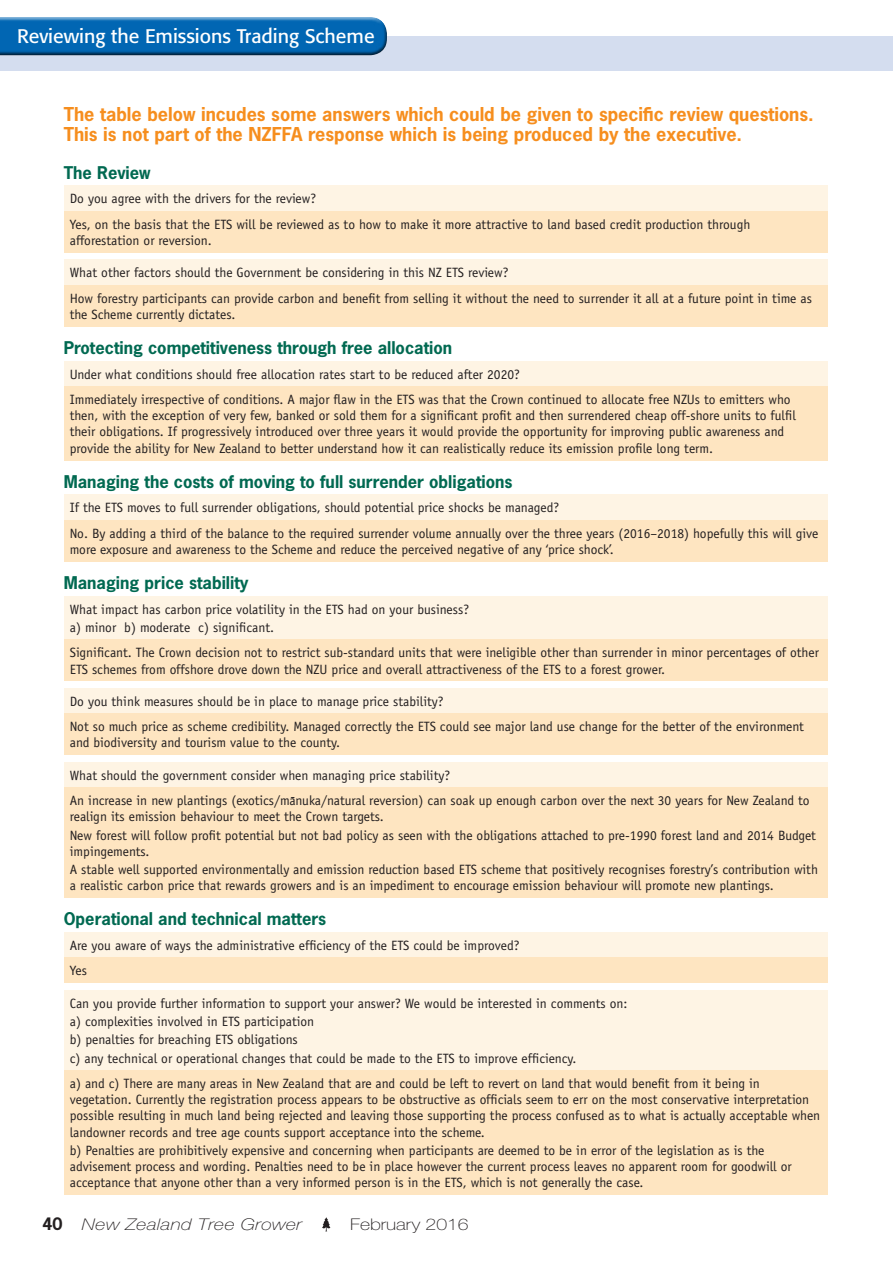
<style>
.page{position:relative;width:893px;height:1263px;background:#fff}
.page>*{position:absolute;margin:0;border:0;box-sizing:border-box;transform-origin:0 0}
.t1{font:19.5px "Formata";color:#fff}
.Subhead{font:700 18px/20.2px "News Gothic";color:#f68e1e}
.Subhead_1{font:700 16.5px "News Gothic";color:#006951}
.t2{font:italic 100 16.2px "Helvetica Neue";letter-spacing:.02em;color:#231f20;scale:1.2 1}
.t3{font:100 16.2px "Helvetica Neue";color:#231f20;scale:1.2 1}
.Table_body{font:13.5px/16.2px "Officina Sans";color:#231f20}
.s1{font-family:"News Gothic";font-weight:700;font-style:normal}
</style>
<div class="page">
<div style="left:64px;top:186px;width:764px;height:25px;background:#fef4e4"></div>
<div style="left:64px;top:211px;width:764px;height:42px;background:#fee5c1"></div>
<div style="left:64px;top:259px;width:764px;height:26px;background:#fef4e4"></div>
<div style="left:64px;top:285px;width:764px;height:42px;background:#fee5c1"></div>
<div style="left:64px;top:361px;width:764px;height:25px;background:#fef4e4"></div>
<div style="left:64px;top:386px;width:764px;height:74px;background:#fee5c1"></div>
<div style="left:64px;top:494px;width:764px;height:26px;background:#fef4e4"></div>
<div style="left:64px;top:520px;width:764px;height:41px;background:#fee5c1"></div>
<div style="left:64px;top:596px;width:764px;height:43px;background:#fef4e4"></div>
<div style="left:64px;top:639px;width:764px;height:42px;background:#fee5c1"></div>
<div style="left:64px;top:688px;width:764px;height:25px;background:#fef4e4"></div>
<div style="left:64px;top:713px;width:764px;height:42px;background:#fee5c1"></div>
<div style="left:64px;top:762px;width:764px;height:25px;background:#fef4e4"></div>
<div style="left:64px;top:787px;width:764px;height:111px;background:#fee5c1"></div>
<div style="left:64px;top:932px;width:764px;height:25px;background:#fef4e4"></div>
<div style="left:64px;top:957px;width:764px;height:26px;background:#fee5c1"></div>
<div style="left:64px;top:990px;width:764px;height:80px;background:#fef4e4"></div>
<div style="left:64px;top:1070px;width:764px;height:125px;background:#fee5c1"></div>
<div style="left:0;top:36px;width:893px;height:34px;background:#d4ddef"></div>
<div style="left:0;top:15px;width:388px;height:35px;background:#fff;opacity:.75"></div>
<div style="left:0;top:21px;width:392px;height:37px;background:#231f20;opacity:.75"></div>
<svg style="left:322px;top:1217px;width:8px;height:14px"></svg>
<h1 class="t1" style="left:17px;top:24px;width:359px">Reviewing the Emissions Trading Scheme</h1>
<p class="Subhead" style="left:64px;top:104px;width:752px">The table below incudes some answers which could be given to specific review questions.<br>This is not part of the NZFFA response which is being produced by the executive.</p>
<p class="Subhead_1" style="left:64px;top:162px;width:88px">The Review</p>
<p class="Table_body" style="left:70px;top:191px;width:248px">Do you agree with the drivers for the review?</p>
<p class="Table_body" style="left:70px;top:216px;width:682px">Yes, on the basis that the ETS will be reviewed as to how to make it more attractive to land based credit production through afforestation or reversion.</p>
<p class="Table_body" style="left:70px;top:265px;width:440px">What other factors should the Government be considering in this NZ ETS review?</p>
<p class="Table_body" style="left:70px;top:290px;width:744px">How forestry participants can provide carbon and benefit from selling it without the need to surrender it all at a future point in time as the Scheme currently dictates.</p>
<p class="Subhead_1" style="left:64px;top:337px;width:390px">Protecting competitiveness through free allocation</p>
<p class="Table_body" style="left:70px;top:366px;width:452px">Under what conditions should free allocation rates start to be reduced after 2020?</p>
<p class="Table_body" style="left:70px;top:391px;width:727px">Immediately irrespective of conditions. A major flaw in the ETS was that the Crown continued to allocate free NZUs to emitters who then, with the exception of very few, banked or sold them for a significant profit and then surrendered cheap off-shore units to fulfil their obligations. If progressively introduced over three years it would provide the opportunity for improving public awareness and provide the ability for New Zealand to better understand how it can realistically reduce its emission profile long term.</p>
<p class="Subhead_1" style="left:64px;top:470px;width:450px">Managing the costs of moving to full surrender obligations</p>
<p class="Table_body" style="left:70px;top:500px;width:491px">If the ETS moves to full surrender obligations, should potential price shocks be managed?</p>
<p class="Table_body" style="left:70px;top:525px;width:750px">No. By adding a third of the balance to the required surrender volume annually over the three years (2016–2018) hopefully this will give more exposure and awareness to the Scheme and reduce the perceived negative of any ‘price shock’.</p>
<p class="Subhead_1" style="left:64px;top:572px;width:186px">Managing price stability</p>
<p class="Table_body" style="left:70px;top:601px;width:401px">What impact has carbon price volatility in the ETS had on your business?</p>
<p class="Table_body" style="left:70px;top:619px;width:206px">a) minor b) moderate c) significant.</p>
<p class="Table_body" style="left:70px;top:645px;width:751px">Significant. The Crown decision not to restrict sub-standard units that were ineligible other than surrender in minor percentages of other<br>ETS schemes from offshore drove down the NZU price and overall attractiveness of the ETS to a forest grower.</p>
<p class="Table_body" style="left:70px;top:693px;width:375px">Do you think measures should be in place to manage price stability?</p>
<p class="Table_body" style="left:70px;top:718px;width:736px">Not so much price as scheme credibility. Managed correctly the ETS could see major land use change for the better of the environment and biodiversity and tourism value to the county.</p>
<p class="Table_body" style="left:70px;top:767px;width:382px">What should the government consider when managing price stability?</p>
<p class="Table_body" style="left:70px;top:792px;width:741px">An increase in new plantings (exotics/ma-nuka/natural reversion) can soak up enough carbon over the next 30 years for New Zealand to realign its emission behaviour to meet the Crown targets.</p>
<p class="Table_body" style="left:70px;top:827px;width:748px">New forest will follow profit potential but not bad policy as seen with the obligations attached to pre-1990 forest land and 2014 Budget impingements.</p>
<p class="Table_body" style="left:70px;top:861px;width:750px">A stable well supported environmentally and emission reduction based ETS scheme that positively recognises forestry’s contribution with a realistic carbon price that rewards growers and is an impediment to encourage emission behaviour will promote new plantings.</p>
<p class="Subhead_1" style="left:64px;top:908px;width:264px">Operational and technical matters</p>
<p class="Table_body" style="left:70px;top:937px;width:451px">Are you aware of ways the administrative efficiency of the ETS could be improved?</p>
<p class="Table_body" style="left:70px;top:963px;width:19px">Yes</p>
<p class="Table_body" style="left:70px;top:995px;width:559px">Can you provide further information to support your answer? We would be interested in comments on:</p>
<p class="Table_body" style="left:70px;top:1013px;width:246px">a) complexities involved in ETS participation</p>
<p class="Table_body" style="left:70px;top:1031px;width:230px">b) penalties for breaching ETS obligations</p>
<p class="Table_body" style="left:70px;top:1050px;width:508px">c) any technical or operational changes that could be made to the ETS to improve efficiency.</p>
<p class="Table_body" style="left:70px;top:1075px;width:752px">a) and c) There are many areas in New Zealand that are and could be left to revert on land that would benefit from it being in vegetation. Currently the registration process appears to be obstructive as officials seem to err on the most conservative interpretation possible resulting in much land being rejected and leaving those supporting the process confused as to what is actually acceptable when landowner records and tree age counts support acceptance into the scheme.</p>
<p class="Table_body" style="left:70px;top:1142px;width:723px">b) Penalties are prohibitively expensive and concerning when participants are deemed to be in error of the legislation as is the advisement process and wording. Penalties need to be in place however the current process leaves no apparent room for goodwill or acceptance that anyone other than a very informed person is in the ETS, which is not generally the case.</p>
<p class="t2" style="left:43px;top:1214px;width:218px"><span class="s1">40</span> New Zealand Tree Grower</p>
<p class="t3" style="left:350px;top:1214px;width:100px">February 2016</p>
</div>
